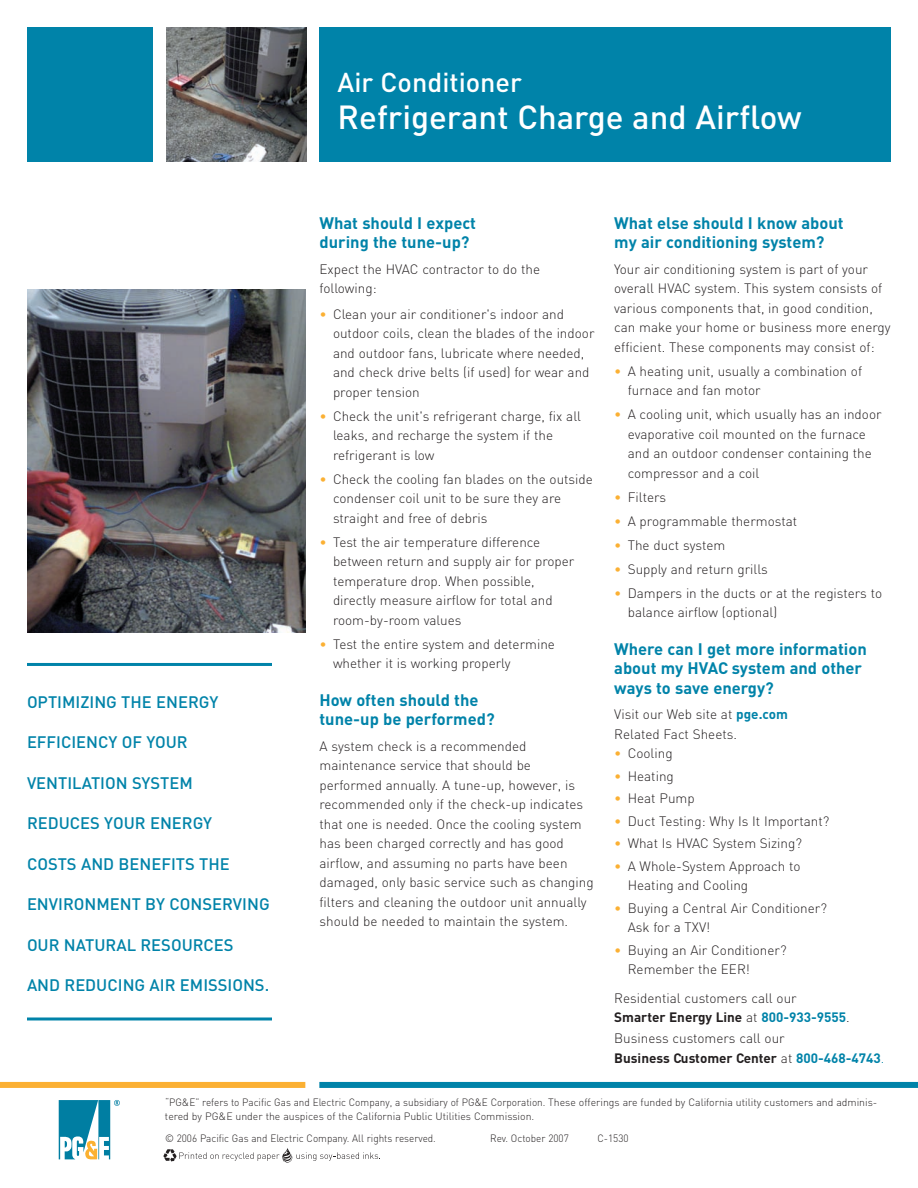
<style>
.page{position:relative;width:918px;height:1188px;background:#fff}
.page>*{position:absolute;margin:0;border:0;box-sizing:border-box;transform-origin:0 0}
.t1{font:500 33px "DIN";color:#fff}
.t2{font:500 27px "DIN";color:#fff}
.t3{font:700 16.5px/19.5px "DIN";color:#0083a9}
.t4{font:500 16.5px "DIN";color:#0083a9}
.t5{font:300 13.5px/19.5px "DIN";color:#231f20}
.t6{font:300 10.5px/13.5px "DIN";color:#231f20;scale:.95 1}
.s1{color:#fbb033}
.s2{font-weight:700;color:#0083a9}
.s3{font-weight:700}
.s4{color:#0083a9}
</style>
<div class="page">
<div style="left:27px;top:27px;width:126px;height:135px;background:#0083a9"></div>
<div style="left:319px;top:1082px;width:599px;height:6px;background:#0083a9"></div>
<div style="left:0;top:1082px;width:305px;height:6px;background:#fbb033"></div>
<hr style="left:27px;top:663px;width:245px;height:3px;background:#0083a9">
<hr style="left:27px;top:1017px;width:245px;height:3px;background:#0083a9">
<img style="left:166px;top:27px;width:140px;height:135px">
<div style="left:320px;top:27px;width:571px;height:135px;background:#0083a9"></div>
<img style="left:27px;top:289px;width:279px;height:344px">
<svg style="left:59px;top:1100px;width:61px;height:59px"></svg>
<svg style="left:164px;top:1148px;width:216px;height:15px"></svg>
<h2 class="t2" style="left:338px;top:66px;width:186px">Air Conditioner</h2>
<h1 class="t1" style="left:338px;top:98px;width:466px">Refrigerant Charge and Airflow</h1>
<h2 class="t3" style="left:614px;top:212px;width:231px">What else should I know about my air conditioning system?</h2>
<p class="t5" style="left:614px;top:259px;width:278px">Your air conditioning system is part of your overall HVAC system. This system consists of various components that, in good condition, can make your home or business more energy efficient. These components may consist of:</p>
<p class="t5" style="left:628px;top:361px;width:236px;text-indent:-14px"><span class="s1">•</span> A heating unit, usually a combination of furnace and fan motor</p>
<p class="t5" style="left:628px;top:404px;width:255px;text-indent:-14px"><span class="s1">•</span> A cooling unit, which usually has an indoor evaporative coil mounted on the furnace and an outdoor condenser containing the compressor and a coil</p>
<p class="t5" style="left:614px;top:487px;width:53px"><span class="s1">•</span> Filters</p>
<p class="t5" style="left:614px;top:511px;width:184px"><span class="s1">•</span> A programmable thermostat</p>
<p class="t5" style="left:614px;top:535px;width:113px"><span class="s1">•</span> The duct system</p>
<p class="t5" style="left:614px;top:559px;width:155px"><span class="s1">•</span> Supply and return grills</p>
<p class="t5" style="left:628px;top:583px;width:256px;text-indent:-14px"><span class="s1">•</span> Dampers in the ducts or at the registers to balance airflow (optional)</p>
<h2 class="t3" style="left:614px;top:638px;width:254px">Where can I get more information about my HVAC system and other ways to save energy?</h2>
<p class="t5" style="left:614px;top:704px;width:175px">Visit our Web site at <span class="s2">pge.com<br></span>Related Fact Sheets.</p>
<p class="t5" style="left:614px;top:743px;width:60px"><span class="s1">•</span> Cooling</p>
<p class="t5" style="left:614px;top:766px;width:61px"><span class="s1">•</span> Heating</p>
<p class="t5" style="left:614px;top:788px;width:82px"><span class="s1">•</span> Heat Pump</p>
<p class="t5" style="left:614px;top:811px;width:217px"><span class="s1">•</span> Duct Testing: Why Is It Important?</p>
<p class="t5" style="left:614px;top:833px;width:189px"><span class="s1">•</span> What Is HVAC System Sizing?</p>
<p class="t5" style="left:628px;top:856px;width:174px;text-indent:-14px"><span class="s1">•</span> A Whole-System Approach to<br>Heating and Cooling</p>
<p class="t5" style="left:628px;top:898px;width:201px;text-indent:-14px"><span class="s1">•</span> Buying a Central Air Conditioner?<br>Ask for a TXV!</p>
<p class="t5" style="left:628px;top:940px;width:160px;text-indent:-14px"><span class="s1">•</span> Buying an Air Conditioner?<br>Remember the EER!</p>
<p class="t5" style="left:614px;top:988px;width:237px">Residential customers call our<br><span class="s3">Smarter Energy Line</span> at <span class="s2">800-933-9555</span>.</p>
<p class="t5" style="left:614px;top:1028px;width:272px">Business customers call our<br><span class="s3">Business Customer Center</span> at <span class="s2">800-468-4743</span><span class="s4">.</span></p>
<p class="t6" style="left:165px;top:1095px;width:751px">“PG&amp;E” refers to Pacific Gas and Electric Company, a subsidiary of PG&amp;E Corporation. These offerings are funded by California utility customers and adminis&shy;tered by PG&amp;E under the auspices of the California Public Utilities Commission.</p>
<p class="t6" style="left:165px;top:1131px;width:287px">© 2006 Pacific Gas and Electric Company. All rights reserved.</p>
<p class="t6" style="left:490px;top:1131px;width:84px">Rev. October 2007</p>
<p class="t6" style="left:597px;top:1131px;width:34px">C-1530</p>
<h2 class="t3" style="left:319px;top:212px;width:158px">What should I expect during the tune-up?</h2>
<p class="t5" style="left:320px;top:259px;width:222px">Expect the HVAC contractor to do the following:</p>
<p class="t5" style="left:333px;top:304px;width:263px;text-indent:-14px"><span class="s1">•</span> Clean your air conditioner's indoor and outdoor coils, clean the blades of the indoor and outdoor fans, lubricate where needed, and check drive belts (if used) for wear and proper tension</p>
<p class="t5" style="left:333px;top:406px;width:250px;text-indent:-14px"><span class="s1">•</span> Check the unit's refrigerant charge, fix all leaks, and recharge the system if the refrigerant is low</p>
<p class="t5" style="left:333px;top:469px;width:261px;text-indent:-14px"><span class="s1">•</span> Check the cooling fan blades on the outside condenser coil unit to be sure they are straight and free of debris</p>
<p class="t5" style="left:333px;top:532px;width:243px;text-indent:-14px"><span class="s1">•</span> Test the air temperature difference between return and supply air for proper temperature drop. When possible, directly measure airflow for total and room-by-room values</p>
<p class="t5" style="left:333px;top:633px;width:223px;text-indent:-14px"><span class="s1">•</span> Test the entire system and determine whether it is working properly</p>
<h2 class="t3" style="left:320px;top:689px;width:177px">How often should the tune-up be performed?</h2>
<p class="t5" style="left:320px;top:736px;width:276px">A system check is a recommended maintenance service that should be performed annually. A tune-up, however, is recommended only if the check-up indicates that one is needed. Once the cooling system has been charged correctly and has good airflow, and assuming no parts have been damaged, only basic service such as changing filters and cleaning the outdoor unit annually should be needed to maintain the system.</p>
<p class="t4" style="left:27px;top:692px;width:193px">OPTIMIZING THE ENERGY</p>
<p class="t4" style="left:27px;top:733px;width:162px">EFFICIENCY OF YOUR</p>
<p class="t4" style="left:27px;top:773px;width:167px">VENTILATION SYSTEM</p>
<p class="t4" style="left:27px;top:814px;width:187px">REDUCES YOUR ENERGY</p>
<p class="t4" style="left:27px;top:854px;width:204px">COSTS AND BENEFITS THE</p>
<p class="t4" style="left:27px;top:895px;width:244px">ENVIRONMENT BY CONSERVING</p>
<p class="t4" style="left:27px;top:935px;width:208px">OUR NATURAL RESOURCES</p>
<p class="t4" style="left:27px;top:976px;width:244px">AND REDUCING AIR EMISSIONS.</p>
</div>
